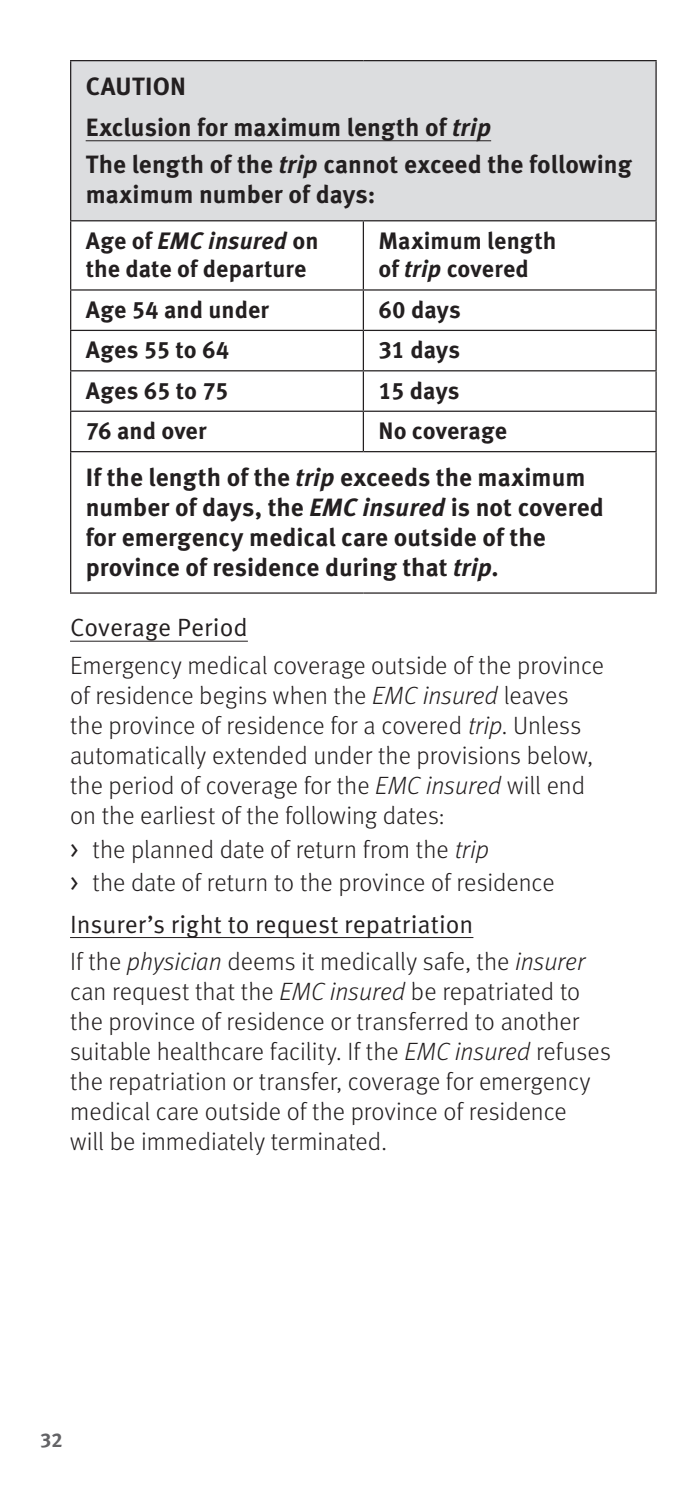
<style>
.page{position:relative;width:698px;height:1508px;background:#fff}
.page>*{position:absolute;margin:0;border:0;box-sizing:border-box;transform-origin:0 0}
.t1{font:300 25px/30px "Meta OT";color:#231f20}
.t2{font:700 25px/30px "Meta OT";color:#231f20}
.t3{font:25px "Meta OT Norm";letter-spacing:.005em;color:#231f20}
.t4{font:700 23.75px/28.8px "Meta OT";letter-spacing:.005em;color:#231f20}
.t5{font:700 20px "Meta OT";color:#636366}
.s1{font-style:italic}
.s2{font-family:"Meta OT Norm";font-weight:400}
</style>
<div class="page">
<hr style="left:70px;top:641px;width:178px;height:1px;background:#231f20">
<hr style="left:70px;top:937px;width:403px;height:1px;background:#231f20">
<div style="left:71px;top:61px;width:585px;height:160px;background:#dcdddf"></div>
<hr style="left:70px;top:60px;width:293px;height:1px;background:#231f20">
<hr style="left:70px;top:61px;width:1px;height:159px;background:#231f20">
<hr style="left:363px;top:60px;width:293px;height:1px;background:#231f20">
<hr style="left:655px;top:61px;width:1px;height:159px;background:#231f20">
<hr style="left:70px;top:220px;width:293px;height:1px;background:#231f20">
<hr style="left:70px;top:221px;width:1px;height:68px;background:#231f20">
<hr style="left:363px;top:220px;width:293px;height:1px;background:#231f20">
<hr style="left:362px;top:221px;width:2px;height:68px;background:#231f20">
<hr style="left:655px;top:221px;width:1px;height:68px;background:#231f20">
<hr style="left:70px;top:289px;width:293px;height:2px;background:#231f20">
<hr style="left:70px;top:291px;width:1px;height:39px;background:#231f20">
<hr style="left:363px;top:289px;width:293px;height:2px;background:#231f20">
<hr style="left:362px;top:291px;width:2px;height:39px;background:#231f20">
<hr style="left:655px;top:291px;width:1px;height:39px;background:#231f20">
<hr style="left:70px;top:330px;width:293px;height:1px;background:#231f20">
<hr style="left:70px;top:331px;width:1px;height:39px;background:#231f20">
<hr style="left:363px;top:330px;width:293px;height:1px;background:#231f20">
<hr style="left:362px;top:331px;width:2px;height:39px;background:#231f20">
<hr style="left:655px;top:331px;width:1px;height:39px;background:#231f20">
<hr style="left:70px;top:370px;width:293px;height:1px;background:#231f20">
<hr style="left:70px;top:371px;width:1px;height:39px;background:#231f20">
<hr style="left:363px;top:370px;width:293px;height:1px;background:#231f20">
<hr style="left:362px;top:371px;width:2px;height:39px;background:#231f20">
<hr style="left:655px;top:371px;width:1px;height:39px;background:#231f20">
<hr style="left:70px;top:410px;width:293px;height:2px;background:#231f20">
<hr style="left:70px;top:412px;width:1px;height:39px;background:#231f20">
<hr style="left:363px;top:410px;width:293px;height:2px;background:#231f20">
<hr style="left:362px;top:412px;width:2px;height:39px;background:#231f20">
<hr style="left:655px;top:412px;width:1px;height:39px;background:#231f20">
<hr style="left:70px;top:451px;width:293px;height:1px;background:#231f20">
<hr style="left:70px;top:452px;width:1px;height:140px;background:#231f20">
<hr style="left:363px;top:451px;width:293px;height:1px;background:#231f20">
<hr style="left:655px;top:452px;width:1px;height:140px;background:#231f20">
<hr style="left:70px;top:592px;width:293px;height:1px;background:#231f20">
<hr style="left:363px;top:592px;width:293px;height:1px;background:#231f20">
<hr style="left:86px;top:140px;width:405px;height:1px;background:#231f20">
<p class="t2" style="left:86px;top:65px;width:407px;line-height:41.2px">CAUTION<br>Exclusion for maximum length of <span class="s1">trip</span></p>
<p class="t2" style="left:86px;top:150px;width:547px">The length of the <span class="s1">trip</span> cannot exceed the following maximum number of days:</p>
<p class="t4" style="left:86px;top:226px;width:234px">Age of <span class="s1">EMC insured</span> on the date of departure</p>
<p class="t4" style="left:378px;top:226px;width:179px">Maximum length of <span class="s1">trip</span> covered</p>
<p class="t4" style="left:86px;top:295px;width:185px">Age 54 and under</p>
<p class="t4" style="left:378px;top:295px;width:84px">60 days</p>
<p class="t4" style="left:86px;top:336px;width:145px">Ages 55 to 64</p>
<p class="t4" style="left:378px;top:336px;width:83px">31 days</p>
<p class="t4" style="left:86px;top:376px;width:144px">Ages 65 to 75</p>
<p class="t4" style="left:378px;top:376px;width:83px">15 days</p>
<p class="t4" style="left:86px;top:417px;width:122px">76 and over</p>
<p class="t4" style="left:378px;top:417px;width:130px">No coverage</p>
<p class="t2" style="left:86px;top:462px;width:519px">If the length of the <span class="s1">trip</span> exceeds the maximum number of days, the <span class="s1">EMC insured</span> is not covered for emergency medical care outside of the province of residence during that <span class="s1">trip</span>.</p>
<p class="t3" style="left:70px;top:612px;width:179px">Coverage Period</p>
<p class="t1" style="left:70px;top:650px;width:535px">Emergency medical coverage outside of the province of residence begins when the <span class="s1">EMC insured</span> leaves the province of residence for a covered <span class="s1">trip</span>. Unless automatically extended under the provisions below, the period of coverage for the <span class="s1">EMC insured</span> will end on the earliest of the following dates:</p>
<p class="t1" style="left:70px;top:832px;width:486px;line-height:33.8px"><span class="s2">&gt;</span> the planned date of return from the <span class="s1">trip<br></span><span class="s2">&gt;</span> the date of return to the province of residence</p>
<p class="t3" style="left:70px;top:909px;width:405px">Insurer’s right to request repatriation</p>
<p class="t1" style="left:70px;top:947px;width:542px">If the <span class="s1">physician</span> deems it medically safe, the <span class="s1">insurer </span>can request that the <span class="s1">EMC insured</span> be repatriated to the province of residence or transferred to another suitable healthcare facility. If the <span class="s1">EMC insured</span> refuses the repatriation or transfer, coverage for emergency medical care outside of the province of residence<br>will be immediately terminated.</p>
<p class="t5" style="left:40px;top:1427px;width:24px">32</p>
</div>
